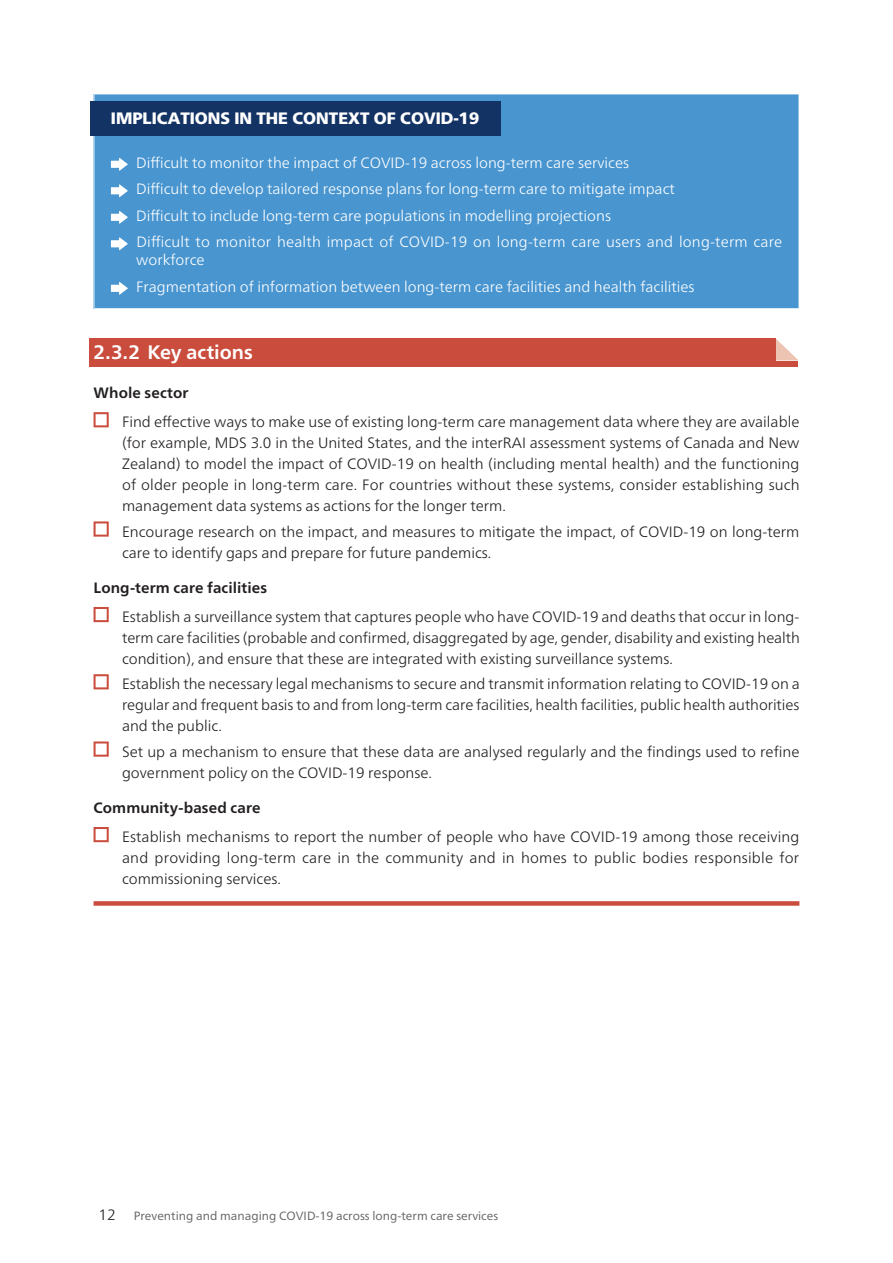
<style>
.page{position:relative;width:893px;height:1263px;background:#fff}
.page>*{position:absolute;margin:0;border:0;box-sizing:border-box;transform-origin:0 0}
.Key_H{font:700 19.5px "Frutiger Neue LT";letter-spacing:-.005em;color:#fff}
.Implications_head{font:900 16.5px "Frutiger Neue LT";color:#fff}
.Key{font:300 15px/21px "Frutiger Neue LT";color:#231f20;text-align:justify}
.Implications_bullet{font:300 15px/18px "Frutiger Neue LT";color:#fff}
.Key___last{font:300 15px/21px "Frutiger Neue LT";letter-spacing:.015em;color:#231f20;text-align:justify}
.Key_SH{font:700 15px "Frutiger Neue LT";letter-spacing:.005em;color:#231f20}
.t1{font:12px "Frutiger Neue LT";color:#636366}
.s1{font-weight:300;font-size:15px;color:#231f20}
</style>
<div class="page">
<div style="left:89px;top:339px;width:715px;height:28px;background:#ca4c3c"></div>
<div style="left:94px;top:901px;width:705px;height:5px;background:#ca4c3c"></div>
<div style="left:94px;top:94px;width:705px;height:215px;background:#4895d0"></div>
<hr style="left:94px;top:94px;width:705px;height:1px;background:#fff">
<hr style="left:94px;top:94px;width:1px;height:214px;background:#fff">
<hr style="left:94px;top:308px;width:705px;height:1px;background:#fff">
<div style="left:90px;top:101px;width:410px;height:35px;background:#143365"></div>
<svg style="left:111px;top:158px;width:17px;height:13px"></svg>
<svg style="left:111px;top:184px;width:17px;height:13px"></svg>
<svg style="left:111px;top:211px;width:17px;height:13px"></svg>
<svg style="left:111px;top:237px;width:17px;height:13px"></svg>
<svg style="left:111px;top:282px;width:17px;height:13px"></svg>
<svg style="left:94px;top:412px;width:15px;height:15px"></svg>
<svg style="left:94px;top:521px;width:15px;height:16px"></svg>
<svg style="left:94px;top:607px;width:15px;height:15px"></svg>
<svg style="left:94px;top:674px;width:15px;height:15px"></svg>
<svg style="left:94px;top:741px;width:15px;height:16px"></svg>
<svg style="left:94px;top:827px;width:15px;height:15px"></svg>
<svg style="left:776px;top:339px;width:23px;height:21px"></svg>
<div style="left:799px;top:331px;width:16px;height:42px;background:#fff"></div>
<p class="Implications_head" style="left:111px;top:108px;width:370px">IMPLICATIONS IN THE CONTEXT OF COVID-19</p>
<p class="Implications_bullet" style="left:136px;top:153px;width:494px">Difficult to monitor the impact of COVID-19 across long-term care services</p>
<p class="Implications_bullet" style="left:136px;top:180px;width:540px">Difficult to develop tailored response plans for long-term care to mitigate impact</p>
<p class="Implications_bullet" style="left:136px;top:206px;width:476px">Difficult to include long-term care populations in modelling projections</p>
<p class="Implications_bullet" style="left:136px;top:233px;width:648px">Difficult to monitor health impact of COVID-19 on long-term care users and long-term care workforce</p>
<p class="Implications_bullet" style="left:136px;top:277px;width:560px">Fragmentation of information between long-term care facilities and health facilities</p>
<h3 class="Key_H" style="left:94px;top:340px;width:161px">2.3.2 Key actions</h3>
<p class="Key_SH" style="left:94px;top:384px;width:96px">Whole sector</p>
<p class="Key" style="left:122px;top:411px;width:679px">Find effective ways to make use of existing long-term care management data where they are available (for example, MDS 3.0 in the United States, and the interRAI assessment systems of Canada and New Zealand) to model the impact of COVID-19 on health (including mental health) and the functioning of older people in long-term care. For countries without these systems, consider establishing such management data systems as actions for the longer term.</p>
<p class="Key" style="left:122px;top:521px;width:679px">Encourage research on the impact, and measures to mitigate the impact, of COVID-19 on long-term care to identify gaps and prepare for future pandemics.</p>
<p class="Key_SH" style="left:94px;top:578px;width:175px">Long-term care facilities</p>
<p class="Key" style="left:122px;top:606px;width:679px">Establish a surveillance system that captures people who have COVID-19 and deaths that occur in long&shy;term care facilities (probable and confirmed, disaggregated by age, gender, disability and existing health condition), and ensure that these are integrated with existing surveillance systems.</p>
<p class="Key" style="left:122px;top:673px;width:679px">Establish the necessary legal mechanisms to secure and transmit information relating to COVID-19 on a regular and frequent basis to and from long-term care facilities, health facilities, public health authorities and the public.</p>
<p class="Key" style="left:122px;top:741px;width:679px">Set up a mechanism to ensure that these data are analysed regularly and the findings used to refine government policy on the COVID-19 response.</p>
<p class="Key_SH" style="left:94px;top:798px;width:169px">Community-based care</p>
<p class="Key___last" style="left:122px;top:826px;width:679px">Establish mechanisms to report the number of people who have COVID-19 among those receiving and providing long-term care in the community and in homes to public bodies responsible for commissioning services.</p>
<p class="t1" style="left:98px;top:1209px;width:401px"><span class="s1">12</span> Preventing and managing COVID-19 across long-term care services</p>
</div>
